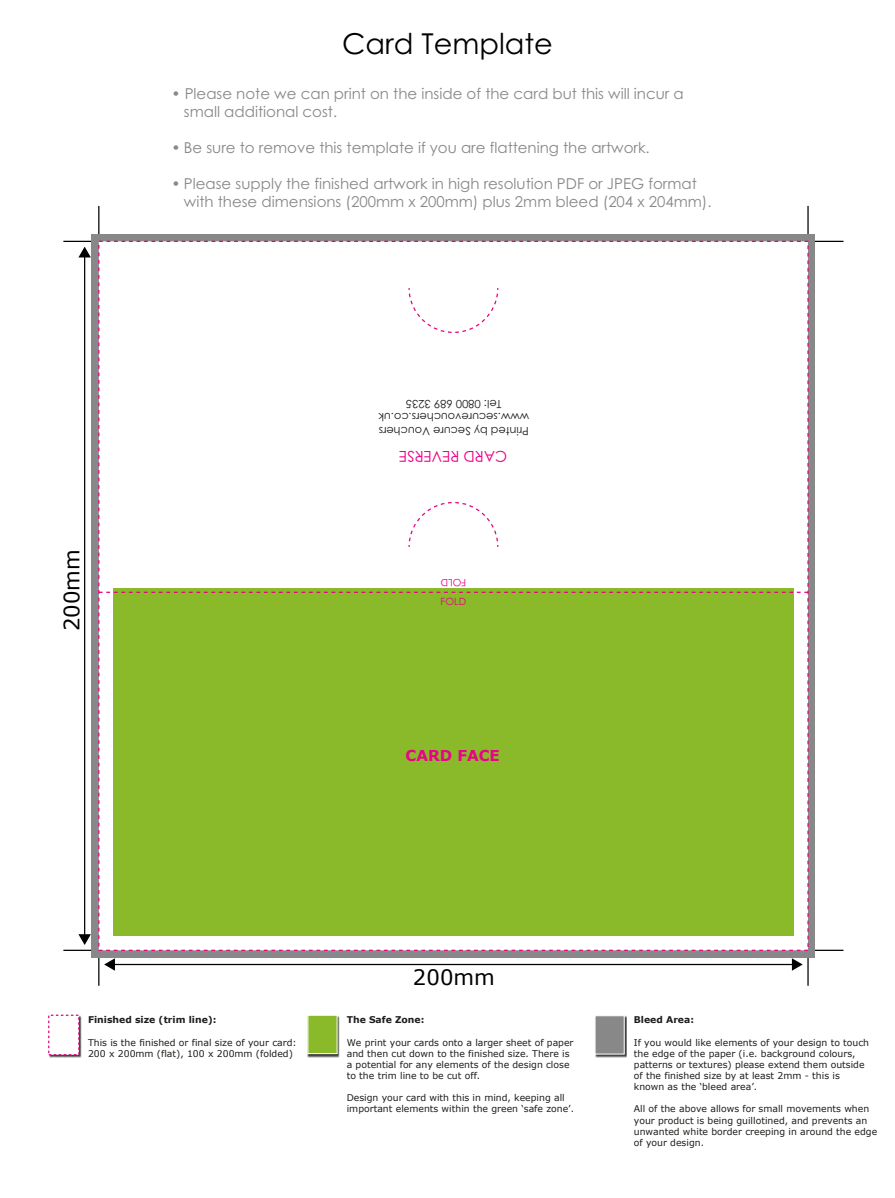
<style>
.page{position:relative;width:895px;height:1198px;background:#fff}
.page>*{position:absolute;margin:0;border:0;box-sizing:border-box;transform-origin:0 0}
.t1{font:28.75px "Century Gothic";color:#000}
.t2{font:21.25px "Verdana";color:#000}
.t3{font:15px/18px "Century Gothic";color:#888}
.t4{font:15px "Century Gothic";color:#ec008c}
.t5{font:700 15px "Verdana";color:#ec008c}
.t6{font:11.25px/13.5px "Century Gothic";color:#1d1d1b;text-align:center}
.t7{font:10px "Century Gothic";color:#ec008c}
.t8{font:9.25px/11.1px "Verdana";color:#1d1d1b}
.t9{font:700 9.25px "Verdana";color:#1d1d1b}
</style>
<div class="page">
<svg style="left:49px;top:1015px;width:32px;height:42px"></svg>
<div style="left:48px;top:1014px;width:31px;height:41px;background:#fff;border:1px dashed #e6007e"></div>
<svg style="left:307px;top:1015px;width:33px;height:42px"></svg>
<div style="left:307px;top:1014px;width:30px;height:40px;background:#8aba29;border:1px solid #fff"></div>
<svg style="left:595px;top:1015px;width:32px;height:42px"></svg>
<div style="left:594px;top:1015px;width:30px;height:39px;background:#888;border:1px solid #fff"></div>
<hr style="left:63px;top:949px;width:780px;height:2px;background:#000">
<hr style="left:63px;top:241px;width:780px;height:1px;background:#000">
<hr style="left:807px;top:206px;width:1px;height:779px;background:#000">
<hr style="left:98px;top:206px;width:1px;height:779px;background:#000">
<div style="left:92px;top:234px;width:723px;height:723px;background:#888"></div>
<div style="left:98px;top:241px;width:710px;height:710px;background:#fff;border:1px dashed #e6007e"></div>
<div style="left:113px;top:589px;width:680px;height:347px;background:#8aba29"></div>
<svg style="left:408px;top:288px;width:91px;height:45px"></svg>
<svg style="left:408px;top:502px;width:91px;height:45px"></svg>
<svg style="left:99px;top:591px;width:708px;height:2px"></svg>
<hr style="left:84px;top:256px;width:1px;height:680px;background:#000">
<svg style="left:78px;top:247px;width:13px;height:10px"></svg>
<svg style="left:78px;top:934px;width:13px;height:11px"></svg>
<hr style="left:113px;top:963px;width:680px;height:2px;background:#000">
<svg style="left:104px;top:958px;width:11px;height:12px"></svg>
<svg style="left:791px;top:958px;width:11px;height:12px"></svg>
<h2 class="t2" style="left:58px;top:631px;width:83px;rotate:-90deg">200mm</h2>
<h1 class="t1" style="left:342px;top:26px;width:212px">Card Template</h1>
<h3 class="t3" style="left:184px;top:84px;width:501px;text-indent:-12px">• Please note we can print on the inside of the card but this will incur a small additional cost.</h3>
<h3 class="t3" style="left:171px;top:138px;width:479px">• Be sure to remove this template if you are flattening the artwork.</h3>
<h3 class="t3" style="left:184px;top:174px;width:529px;text-indent:-12px">• Please supply the finished artwork in high resolution PDF or JPEG format with these dimensions (200mm x 200mm) plus 2mm bleed (204 x 204mm).</h3>
<p class="t6" style="left:529px;top:437px;width:152px;rotate:-180deg">Printed by Secure Vouchers www.securevouchers.co.uk<br>Tel: 0800 689 3235</p>
<h3 class="t4" style="left:507px;top:465px;width:110px;rotate:-180deg">CARD REVERSE</h3>
<p class="t7" style="left:466px;top:588px;width:27px;rotate:-180deg">FOLD</p>
<p class="t7" style="left:440px;top:595px;width:27px">FOLD</p>
<h3 class="t5" style="left:405px;top:745px;width:96px">CARD FACE</h3>
<p class="t9" style="left:88px;top:1013px;width:130px">Finished size (trim line):</p>
<p class="t8" style="left:88px;top:1036px;width:210px">This is the finished or final size of your card:<br>200 x 200mm (flat), 100 x 200mm (folded)</p>
<h2 class="t2" style="left:413px;top:964px;width:83px">200mm</h2>
<p class="t9" style="left:346px;top:1013px;width:79px">The Safe Zone:</p>
<p class="t8" style="left:346px;top:1036px;width:228px">We print your cards onto a larger sheet of paper and then cut down to the finished size. There is a potential for any elements of the design close to the trim line to be cut off.</p>
<p class="t8" style="left:346px;top:1092px;width:229px">Design your card with this in mind, keeping all important elements within the green ‘safe zone’.</p>
<p class="t9" style="left:633px;top:1013px;width:62px">Bleed Area:</p>
<p class="t8" style="left:633px;top:1036px;width:237px">If you would like elements of your design to touch the edge of the paper (i.e. background colours, patterns or textures) please extend them outside of the finished size by at least 2mm - this is known as the ‘bleed area’.</p>
<p class="t8" style="left:633px;top:1103px;width:245px">All of the above allows for small movements when your product is being guillotined, and prevents an unwanted white border creeping in around the edge of your design.</p>
</div>
